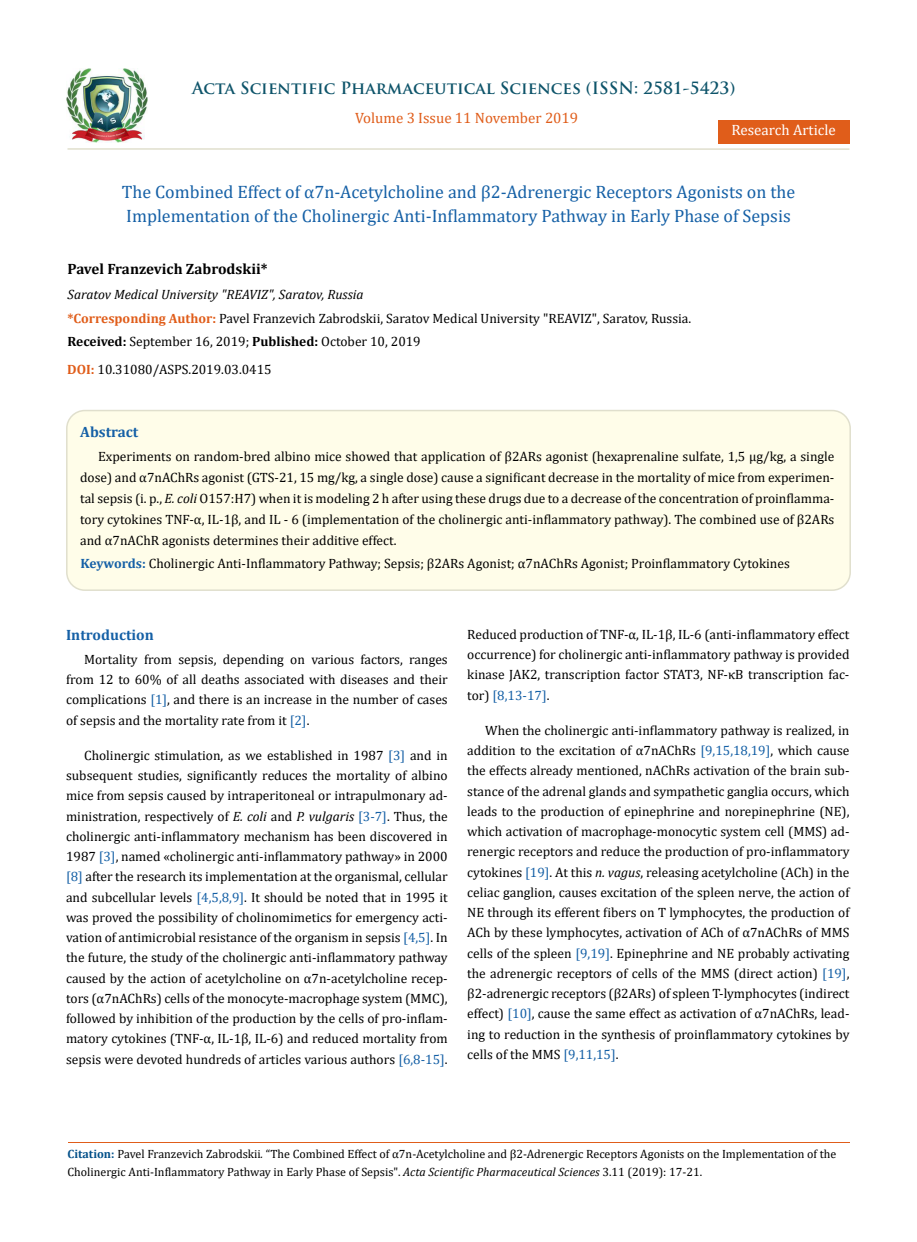
<style>
.page{position:relative;width:917px;height:1242px;background:#fff}
.page>*{position:absolute;margin:0;border:0;box-sizing:border-box;transform-origin:0 0}
.t1{font:18px/24px "Cambria";color:#1560a6}
.t2{font:700 16.5px "Trajan Pro";color:#0e546a}
.t3{font:15px "Cambria";color:#e05d1a}
.t4{font:700 15px "Cambria";color:#000}
.t5{font:700 15px "Cambria";color:#1560a6}
.t6{font:15px "Cambria";color:#fff}
.t7{font:13.5px/20.2px "Cambria";color:#000;text-align:justify}
.t8{font:12px/18px "Cambria";color:#000}
.s1{font-style:italic}
.s2{font-weight:700;color:#e05d1a}
.s3{font-weight:700}
.s4{font-weight:700;color:#1560a6}
.s5{color:#1560a6}
.s6{font-weight:700;color:#035089}
</style>
<div class="page">
<img style="left:67px;top:68px;width:80px;height:74px">
<div style="left:717px;top:120px;width:132px;height:23px;background:#e05d1a"></div>
<div style="left:67px;top:411px;width:783px;height:179px;background:#fffde9;border-radius:18px"></div>
<div style="left:66px;top:410px;width:784px;height:181px;border:2px solid #e0dfcd;border-radius:18px"></div>
<hr style="left:68px;top:1142px;width:781px;height:1px;background:#e05d1a">
<hr style="left:67px;top:148px;width:782px;height:2px;background:#e0dfcd">
<p class="t2" style="left:192px;top:77px;width:545px">Acta Scientific Pharmaceutical Sciences (ISSN: 2581-5423)</p>
<p class="t3" style="left:355px;top:109px;width:224px">Volume 3 Issue 11 November 2019</p>
<p class="t6" style="left:731px;top:121px;width:106px">Research Article</p>
<h1 class="t1" style="left:122px;top:179px;width:675px">The Combined Effect of α7n-Acetylcholine and β2-Adrenergic Receptors Agonists on the<br>Implementation of the Cholinergic Anti-Inflammatory Pathway in Early Phase of Sepsis</h1>
<p class="t4" style="left:67px;top:258px;width:201px">Pavel Franzevich Zabrodskii*</p>
<p class="t7" style="left:67px;top:283px;width:625px;line-height:23.4px"><span class="s1">Saratov Medical University "REAVIZ", Saratov, Russia<br></span><span class="s2">*Corresponding Author:</span> Pavel Franzevich Zabrodskii, Saratov Medical University "REAVIZ", Saratov, Russia.</p>
<p class="t7" style="left:67px;top:331px;width:355px"><span class="s3">Received:</span> September 16, 2019; <span class="s3">Published:</span> October 10, 2019</p>
<p class="t7" style="left:67px;top:359px;width:206px"><span class="s2">DOI:</span> 10.31080/ASPS.2019.03.0415</p>
<p class="t5" style="left:80px;top:421px;width:60px">Abstract</p>
<p class="t7" style="left:80px;top:446px;width:755px;line-height:21px;text-indent:18px">Experiments on random-bred albino mice showed that application of β2ARs agonist (hexaprenaline sulfate, 1,5 μg/kg, a single dose) and α7nAChRs agonist (GTS-21, 15 mg/kg, a single dose) cause a significant decrease in the mortality of mice from experimen&shy;tal sepsis (i. p., <span class="s1">E. coli</span> O157:H7) when it is modeling 2 h after using these drugs due to a decrease of the concentration of proinflamma&shy;tory cytokines TNF-α, IL-1β, and IL - 6 (implementation of the cholinergic anti-inflammatory pathway). The combined use of β2ARs and α7nAChR agonists determines their additive effect.</p>
<p class="t7" style="left:80px;top:554px;width:710px"><span class="s4">Keywords:</span> Cholinergic Anti-Inflammatory Pathway; Sepsis; β2ARs Agonist; α7nAChRs Agonist; Proinflammatory Cytokines</p>
<p class="t5" style="left:66px;top:624px;width:89px">Introduction</p>
<p class="t7" style="left:66px;top:649px;width:383px;text-indent:18px">Mortality from sepsis, depending on various factors, ranges from 12 to 60% of all deaths associated with diseases and their complications <span class="s5">[1]</span>, and there is an increase in the number of cases of sepsis and the mortality rate from it <span class="s5">[2]</span>.</p>
<p class="t7" style="left:66px;top:745px;width:383px;text-indent:18px">Cholinergic stimulation, as we established in 1987 <span class="s5">[3]</span> and in subsequent studies, significantly reduces the mortality of albino mice from sepsis caused by intraperitoneal or intrapulmonary ad&shy;ministration, respectively of <span class="s1">E. coli</span> and <span class="s1">P. vulgaris</span> <span class="s5">[3-7]</span>. Thus, the cholinergic anti-inflammatory mechanism has been discovered in 1987 <span class="s5">[3]</span>, named «cholinergic anti-inflammatory pathway» in 2000 <span class="s5">[8]</span> after the research its implementation at the organismal, cellular and subcellular levels <span class="s5">[4,5,8,9]</span>. It should be noted that in 1995 it was proved the possibility of cholinomimetics for emergency acti&shy;vation of antimicrobial resistance of the organism in sepsis <span class="s5">[4,5]</span>. In the future, the study of the cholinergic anti-inflammatory pathway caused by the action of acetylcholine on α7n-acetylcholine recep&shy;tors (α7nAChRs) cells of the monocyte-macrophage system (MMC), followed by inhibition of the production by the cells of pro-inflam&shy;matory cytokines (TNF-α, IL-1β, IL-6) and reduced mortality from sepsis were devoted hundreds of articles various authors <span class="s5">[6,8-15]</span>.</p>
<p class="t7" style="left:467px;top:624px;width:384px">Reduced production of TNF-α, IL-1β, IL-6 (anti-inflammatory effect occurrence) for cholinergic anti-inflammatory pathway is provided kinase JAK2, transcription factor STAT3, NF-κB transcription fac&shy;tor) <span class="s5">[8,13-17]</span>.</p>
<p class="t7" style="left:467px;top:720px;width:384px;text-indent:18px">When the cholinergic anti-inflammatory pathway is realized, in addition to the excitation of α7nAChRs <span class="s5">[9,15,18,19]</span>, which cause the effects already mentioned, nAChRs activation of the brain sub&shy;stance of the adrenal glands and sympathetic ganglia occurs, which leads to the production of epinephrine and norepinephrine (NE), which activation of macrophage-monocytic system cell (MMS) ad&shy;renergic receptors and reduce the production of pro-inflammatory cytokines <span class="s5">[19]</span>. At this <span class="s1">n. vagus</span>, releasing acetylcholine (ACh) in the celiac ganglion, causes excitation of the spleen nerve, the action of NE through its efferent fibers on T lymphocytes, the production of ACh by these lymphocytes, activation of ACh of α7nAChRs of MMS cells of the spleen <span class="s5">[9,19]</span>. Epinephrine and NE probably activating the adrenergic receptors of cells of the MMS (direct action) <span class="s5">[19]</span>, β2-adrenergic receptors (β2ARs) of spleen T-lymphocytes (indirect effect) <span class="s5">[10]</span>, cause the same effect as activation of α7nAChRs, lead&shy;ing to reduction in the synthesis of proinflammatory cytokines by cells of the MMS <span class="s5">[9,11,15]</span>.</p>
<p class="t8" style="left:68px;top:1145px;width:770px"><span class="s6">Citation:</span> Pavel Franzevich Zabrodskii<span class="s1">.</span> “The Combined Effect of α7n-Acetylcholine and β2-Adrenergic Receptors Agonists on the Implementation of the<br>Cholinergic Anti-Inflammatory Pathway in Early Phase of Sepsis". <span class="s1">Acta Scientific Pharmaceutical Sciences</span> 3.11 (2019): 17-21.</p>
</div>
